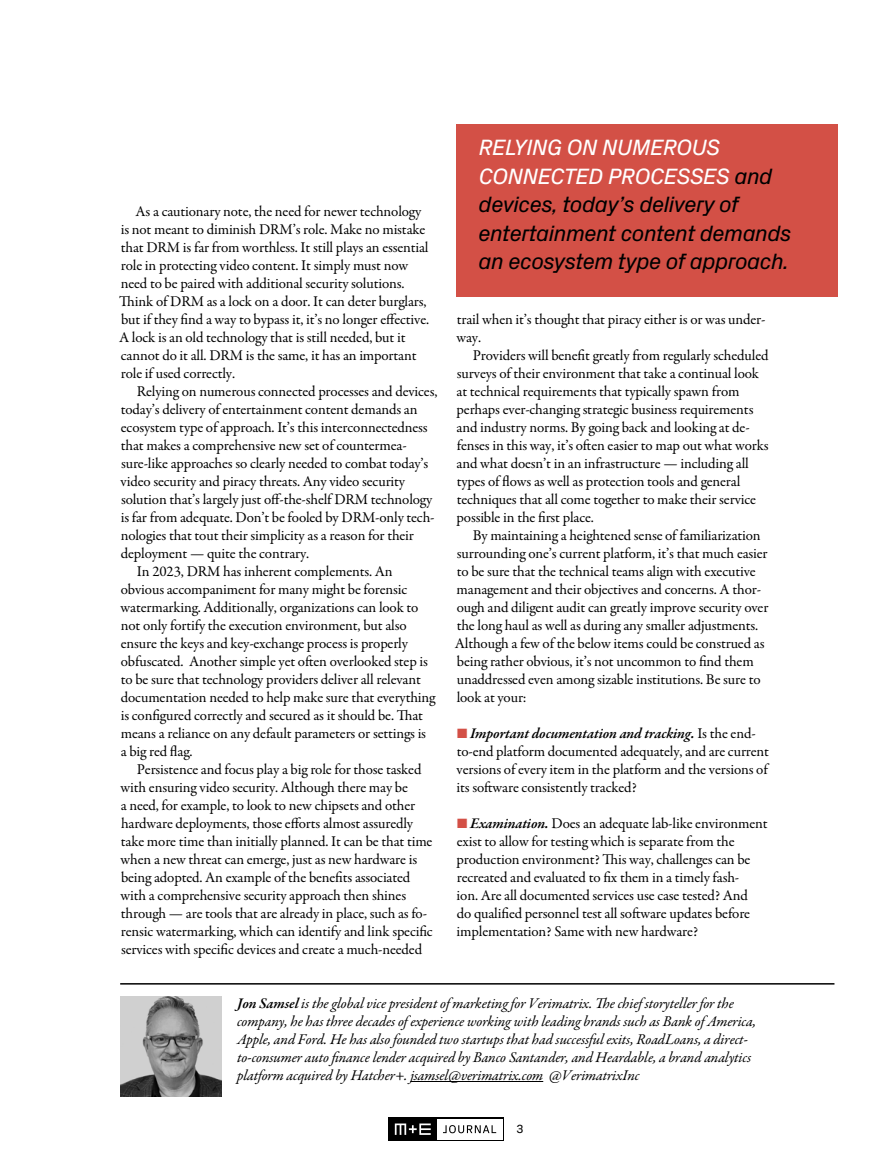
<style>
.page{position:relative;width:891px;height:1161px;background:#fff}
.page>*{position:absolute;margin:0;border:0;box-sizing:border-box;transform-origin:0 0}
.t1{font:italic 22.5px/28.5px "Px Grotesk";letter-spacing:-.03em;color:#000}
.t2{font:15px/18px "Garamond Premr Pro";letter-spacing:-.01em;color:#000}
.t3{font:italic 15px/18px "Garamond Premr Pro";letter-spacing:-.01em;color:#000}
.t4{font:12px "Px Grotesk";color:#000}
.s1{color:#fff}
.s2{color:#d35046}
.s3{font-weight:600;font-style:italic}
.s4{font-weight:600}
</style>
<div class="page">
<svg style="left:389px;top:1117px;width:115px;height:24px"></svg>
<div style="left:437px;top:1119px;width:65px;height:20px;background:#fff"></div>
<svg style="left:443px;top:1125px;width:53px;height:8px"></svg>
<svg style="left:395px;top:1124px;width:36px;height:11px"></svg>
<div style="left:456px;top:125px;width:382px;height:172px;background:#d35046"></div>
<hr style="left:120px;top:983px;width:714px;height:2px;background:#000">
<hr style="left:410px;top:1081px;width:133px;height:1px;background:#000">
<img style="left:120px;top:997px;width:101px;height:99px">
<p class="t2" style="left:119px;top:203px;width:312px;text-indent:16px">As a cautionary note, the need for newer technology is not meant to diminish DRM’s role. Make no mistake that DRM is far from worthless. It still plays an essential role in protecting video content. It simply must now need to be paired with additional security solutions.<br>Think of DRM as a lock on a door. It can deter burglars, but if they find a way to bypass it, it’s no longer effective.<br>A lock is an old technology that is still needed, but it cannot do it all. DRM is the same, it has an important role if used correctly.</p>
<p class="t2" style="left:137px;top:383px;width:302px">Relying on numerous connected processes and devices,</p>
<p class="t2" style="left:121px;top:401px;width:298px">today’s delivery of entertainment content demands an</p>
<p class="t2" style="left:121px;top:419px;width:308px">ecosystem type of approach. It’s this interconnectedness</p>
<p class="t2" style="left:121px;top:437px;width:287px">that makes a comprehensive new set of countermea-</p>
<p class="t2" style="left:121px;top:455px;width:309px">sure-like approaches so clearly needed to combat today’s</p>
<p class="t2" style="left:121px;top:473px;width:286px">video security and piracy threats. Any video security</p>
<p class="t2" style="left:121px;top:491px;width:313px">solution that’s largely just off-the-shelf DRM technology</p>
<p class="t2" style="left:121px;top:509px;width:315px">is far from adequate. Don’t be fooled by DRM-only tech-</p>
<p class="t2" style="left:121px;top:527px;width:295px">nologies that tout their simplicity as a reason for their</p>
<p class="t2" style="left:121px;top:545px;width:190px">deployment — quite the contrary.</p>
<p class="t2" style="left:137px;top:563px;width:257px">In 2023, DRM has inherent complements. An</p>
<p class="t2" style="left:121px;top:581px;width:288px">obvious accompaniment for many might be forensic</p>
<p class="t2" style="left:121px;top:599px;width:299px">watermarking. Additionally, organizations can look to</p>
<p class="t2" style="left:121px;top:617px;width:287px">not only fortify the execution environment, but also</p>
<p class="t2" style="left:121px;top:635px;width:289px">ensure the keys and key-exchange process is properly</p>
<p class="t2" style="left:121px;top:653px;width:309px">obfuscated. Another simple yet often overlooked step is</p>
<p class="t2" style="left:121px;top:671px;width:302px">to be sure that technology providers deliver all relevant</p>
<p class="t2" style="left:121px;top:689px;width:316px">documentation needed to help make sure that everything</p>
<p class="t2" style="left:121px;top:707px;width:304px">is configured correctly and secured as it should be. That</p>
<p class="t2" style="left:121px;top:725px;width:307px">means a reliance on any default parameters or settings is</p>
<p class="t2" style="left:121px;top:743px;width:73px">a big red flag.</p>
<p class="t2" style="left:137px;top:761px;width:286px">Persistence and focus play a big role for those tasked</p>
<p class="t2" style="left:121px;top:779px;width:289px">with ensuring video security. Although there may be</p>
<p class="t2" style="left:121px;top:797px;width:296px">a need, for example, to look to new chipsets and other</p>
<p class="t2" style="left:121px;top:815px;width:294px">hardware deployments, those efforts almost assuredly</p>
<p class="t2" style="left:121px;top:833px;width:313px">take more time than initially planned. It can be that time</p>
<p class="t2" style="left:121px;top:851px;width:298px">when a new threat can emerge, just as new hardware is</p>
<p class="t2" style="left:121px;top:869px;width:291px">being adopted. An example of the benefits associated</p>
<p class="t2" style="left:121px;top:887px;width:287px">with a comprehensive security approach then shines</p>
<p class="t2" style="left:121px;top:905px;width:308px">through — are tools that are already in place, such as fo-</p>
<p class="t2" style="left:121px;top:923px;width:313px">rensic watermarking, which can identify and link specific</p>
<p class="t2" style="left:121px;top:941px;width:303px">services with specific devices and create a much-needed</p>
<h1 class="t1" style="left:479px;top:132px;width:315px"><span class="s1">RELYING ON NUMEROUS<br>CONNECTED PROCESSES</span> and devices, today’s delivery of entertainment content demands an ecosystem type of approach.</h1>
<p class="t2" style="left:457px;top:311px;width:311px">trail when it’s thought that piracy either is or was under&shy;way.</p>
<p class="t2" style="left:457px;top:347px;width:313px;text-indent:16px">Providers will benefit greatly from regularly scheduled surveys of their environment that take a continual look at technical requirements that typically spawn from perhaps ever-changing strategic business requirements and industry norms. By going back and looking at de&shy;fenses in this way, it’s often easier to map out what works and what doesn’t in an infrastructure — including all types of flows as well as protection tools and general techniques that all come together to make their service possible in the first place.</p>
<p class="t2" style="left:455px;top:527px;width:315px;text-indent:18px">By maintaining a heightened sense of familiarization surrounding one’s current platform, it’s that much easier to be sure that the technical teams align with executive management and their objectives and concerns. A thor&shy;ough and diligent audit can greatly improve security over the long haul as well as during any smaller adjustments.<br>Although a few of the below items could be construed as being rather obvious, it’s not uncommon to find them unaddressed even among sizable institutions. Be sure to look at your:</p>
<p class="t2" style="left:457px;top:725px;width:314px"><span class="s2">■</span> <span class="s3">Important documentation and tracking.</span> Is the end&shy;to-end platform documented adequately, and are current versions of every item in the platform and the versions of its software consistently tracked?</p>
<p class="t2" style="left:457px;top:815px;width:313px"><span class="s2">■</span> <span class="s3">Examination.</span> Does an adequate lab-like environment exist to allow for testing which is separate from the production environment? This way, challenges can be recreated and evaluated to fix them in a timely fash-<br>ion. Are all documented services use case tested? And<br>do qualified personnel test all software updates before implementation? Same with new hardware?</p>
<p class="t3" style="left:237px;top:995px;width:520px"><span class="s4">Jon Samsel</span> is the global vice president of marketing for Verimatrix. The chief storyteller for the company, he has three decades of experience working with leading brands such as Bank of America, Apple, and Ford. He has also founded two startups that had successful exits, RoadLoans, a direct&shy;to-consumer auto finance lender acquired by Banco Santander, and Heardable, a brand analytics platform acquired by Hatcher+. jsamsel@verimatrix.com @VerimatrixInc</p>
<p class="t4" style="left:516px;top:1120px;width:9px">3</p>
</div>
